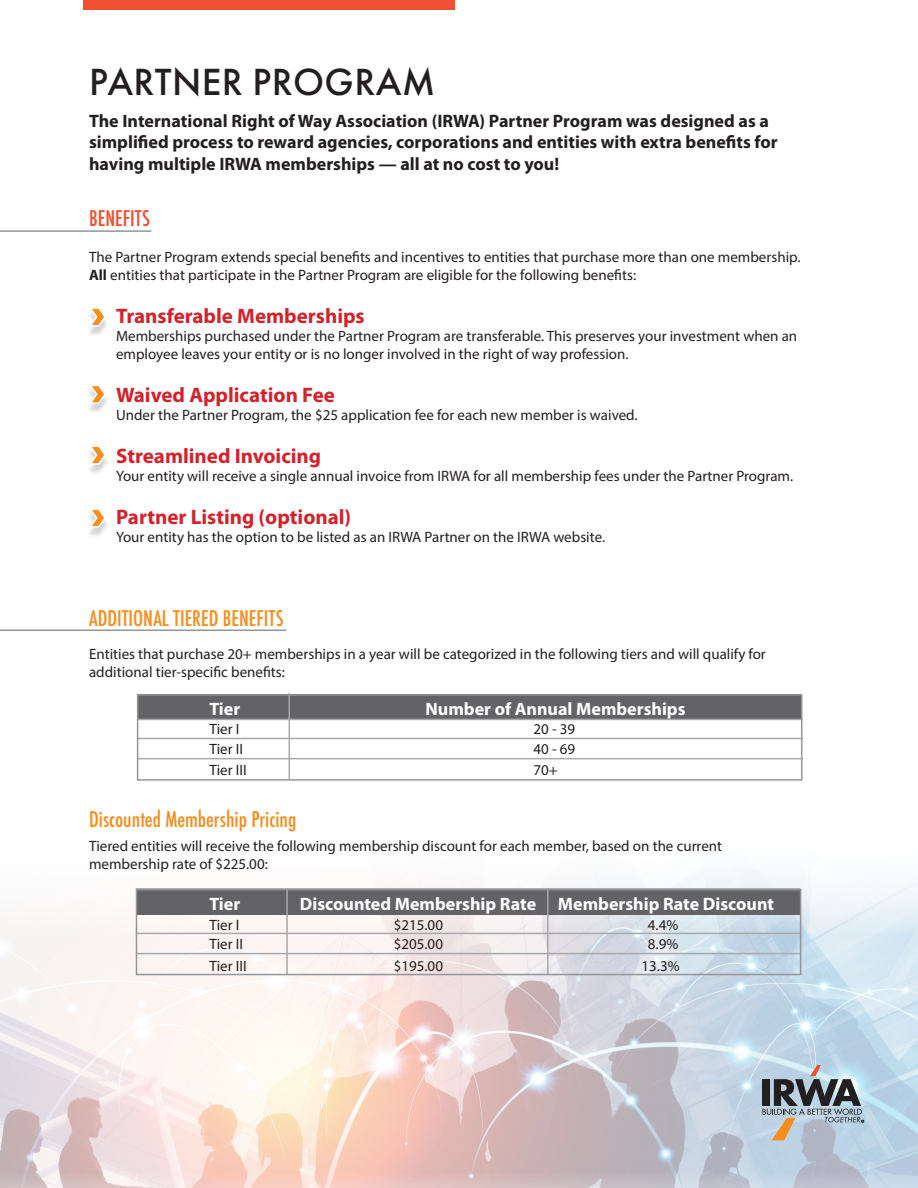
<style>
.page{position:relative;width:918px;height:1188px;background:#fff}
.page>*{position:absolute;margin:0;border:0;box-sizing:border-box;transform-origin:0 0}
.t1{font:500 39.3px "Futura PT";letter-spacing:.01em;color:#231f20}
.t2{font:700 21px "Myriad Pro";color:#d1232a}
.t3{font:500 condensed 21px "Futura";color:#f68e1e}
.t4{font:500 condensed 21px "Futura";color:#ef5032}
.t5{font:700 18px/21.6px "Myriad Pro";color:#231f20}
.t6{font:700 18px "Myriad Pro";color:#fff}
.t7{font:15px/18px "Myriad Pro";color:#231f20}
.s1{font-weight:700}
</style>
<div class="page">
<img style="left:0;top:872px;width:918px;height:316px">
<div style="left:136px;top:889px;width:664px;height:26px;background:#636366"></div>
<hr style="left:136px;top:933px;width:665px;height:1px;background:#a8a9ad">
<hr style="left:136px;top:888px;width:665px;height:2px;background:#a8a9ad">
<hr style="left:136px;top:953px;width:665px;height:1px;background:#a8a9ad">
<hr style="left:286px;top:888px;width:2px;height:87px;background:#a8a9ad">
<hr style="left:547px;top:888px;width:2px;height:87px;background:#a8a9ad">
<div style="left:137px;top:694px;width:664px;height:26px;background:#636366"></div>
<hr style="left:0;top:230px;width:151px;height:2px;background:#939598">
<hr style="left:0;top:630px;width:286px;height:1px;background:#939598">
<hr style="left:138px;top:738px;width:665px;height:1px;background:#a8a9ad">
<hr style="left:138px;top:719px;width:665px;height:1px;background:#a8a9ad">
<hr style="left:138px;top:758px;width:665px;height:1px;background:#a8a9ad">
<hr style="left:289px;top:693px;width:1px;height:87px;background:#a8a9ad">
<svg style="left:762px;top:1065px;width:102px;height:75px;background:#98a2ab"></svg>
<div style="left:86px;top:311px;width:23px;height:26px;background:#c6c6c5;opacity:.75"></div>
<svg style="left:88px;top:308px;width:19px;height:19px"></svg>
<div style="left:86px;top:388px;width:23px;height:26px;background:#c6c6c5;opacity:.75"></div>
<svg style="left:88px;top:386px;width:19px;height:19px"></svg>
<div style="left:86px;top:449px;width:23px;height:26px;background:#c6c6c5;opacity:.75"></div>
<svg style="left:88px;top:446px;width:19px;height:19px"></svg>
<div style="left:83px;top:0;width:371px;height:10px;background:#ef5032"></div>
<div style="left:137px;top:694px;width:665px;height:87px;border:2px solid #939598"></div>
<div style="left:136px;top:889px;width:665px;height:86px;border:2px solid #939598"></div>
<div style="left:86px;top:512px;width:23px;height:26px;background:#c6c6c5;opacity:.75"></div>
<svg style="left:88px;top:509px;width:19px;height:19px"></svg>
<p class="t1" style="left:89px;top:58px;width:348px">PARTNER PROGRAM</p>
<p class="t5" style="left:89px;top:109px;width:690px">The International Right of Way Association (IRWA) Partner Program was designed as a simplified process to reward agencies, corporations and entities with extra benefits for having multiple IRWA memberships — all at no cost to you!</p>
<p class="t4" style="left:89px;top:204px;width:62px">BENEFITS</p>
<p class="t7" style="left:89px;top:247px;width:713px">The Partner Program extends special benefits and incentives to entities that purchase more than one membership.<br><span class="s1">All</span> entities that participate in the Partner Program are eligible for the following benefits:</p>
<p class="t2" style="left:116px;top:302px;width:250px">Transferable Memberships</p>
<p class="t7" style="left:116px;top:327px;width:683px">Memberships purchased under the Partner Program are transferable. This preserves your investment when an employee leaves your entity or is no longer involved in the right of way profession.</p>
<p class="t2" style="left:116px;top:381px;width:220px">Waived Application Fee</p>
<p class="t7" style="left:116px;top:406px;width:523px">Under the Partner Program, the $25 application fee for each new member is waived.</p>
<p class="t2" style="left:116px;top:442px;width:207px">Streamlined Invoicing</p>
<p class="t7" style="left:116px;top:467px;width:679px">Your entity will receive a single annual invoice from IRWA for all membership fees under the Partner Program.</p>
<p class="t2" style="left:116px;top:504px;width:237px">Partner Listing (optional)</p>
<p class="t7" style="left:116px;top:528px;width:491px">Your entity has the option to be listed as an IRWA Partner on the IRWA website.</p>
<p class="t3" style="left:89px;top:604px;width:196px">ADDITIONAL TIERED BENEFITS</p>
<p class="t7" style="left:89px;top:644px;width:678px">Entities that purchase 20+ memberships in a year will be categorized in the following tiers and will qualify for additional tier-specific benefits:</p>
<p class="t6" style="left:210px;top:697px;width:32px">Tier</p>
<p class="t6" style="left:426px;top:697px;width:262px">Number of Annual Memberships</p>
<p class="t7" style="left:210px;top:720px;width:31px">Tier I</p>
<p class="t7" style="left:534px;top:720px;width:43px">20 - 39</p>
<p class="t7" style="left:210px;top:739px;width:35px">Tier II</p>
<p class="t7" style="left:534px;top:739px;width:43px">40 - 69</p>
<p class="t7" style="left:210px;top:761px;width:39px">Tier III</p>
<p class="t7" style="left:534px;top:761px;width:26px">70+</p>
<p class="t3" style="left:89px;top:806px;width:209px">Discounted Membership Pricing</p>
<p class="t7" style="left:89px;top:837px;width:635px">Tiered entities will receive the following membership discount for each member, based on the current membership rate of $225.00:</p>
<p class="t6" style="left:210px;top:892px;width:32px">Tier</p>
<p class="t6" style="left:300px;top:892px;width:476px">Discounted Membership Rate Membership Rate Discount</p>
<p class="t7" style="left:210px;top:915px;width:31px">Tier I</p>
<p class="t7" style="left:394px;top:915px;width:51px">$215.00</p>
<p class="t7" style="left:648px;top:915px;width:32px">4.4%</p>
<p class="t7" style="left:210px;top:935px;width:35px">Tier II</p>
<p class="t7" style="left:394px;top:935px;width:51px">$205.00</p>
<p class="t7" style="left:648px;top:935px;width:32px">8.9%</p>
<p class="t7" style="left:210px;top:956px;width:39px">Tier III</p>
<p class="t7" style="left:394px;top:956px;width:51px">$195.00</p>
<p class="t7" style="left:642px;top:956px;width:40px">13.3%</p>
</div>
